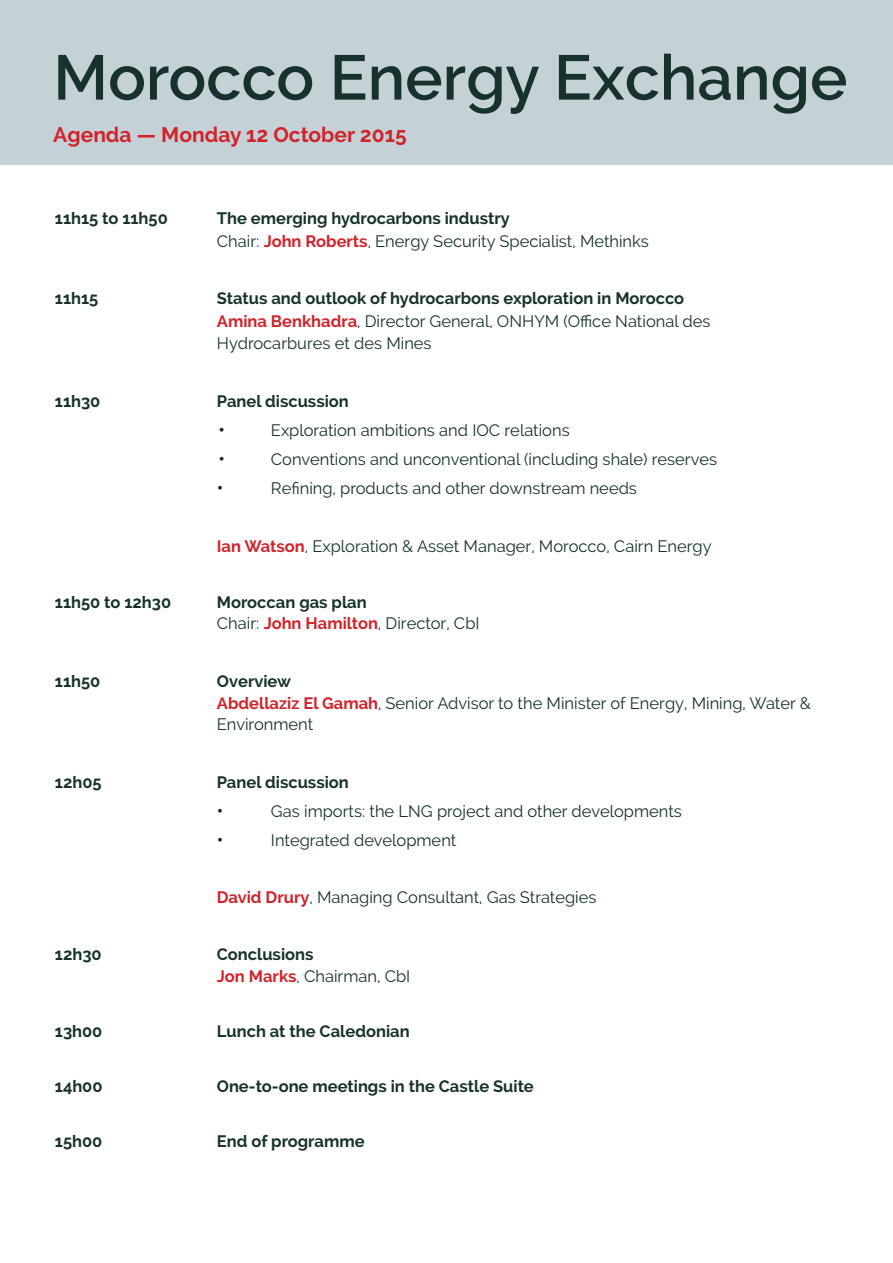
<style>
.page{position:relative;width:893px;height:1263px;background:#fff}
.page>*{position:absolute;margin:0;border:0;box-sizing:border-box;transform-origin:0 0}
.t1{font:600 63px "Raleway";color:#17322c}
.t2{font:700 21px "Raleway";color:#d1232a}
.t3{font:700 18px "Raleway";color:#231f20}
.t4{font:16.5px/22.5px "Raleway";color:#17322c}
.t5{font:700 16.5px "Raleway";color:#17322c}
.s1{font-weight:700}
.s2{font-weight:700;color:#d1232a}
</style>
<div class="page">
<div style="left:0;top:0;width:893px;height:164px;background:#c4d2d8"></div>
<h1 class="t1" style="left:53px;top:41px;width:796px">Morocco Energy Exchange</h1>
<p class="t2" style="left:53px;top:122px;width:355px">Agenda — Monday 12 October 2015</p>
<p class="t5" style="left:55px;top:209px;width:114px">11h15 to 11h50</p>
<p class="t4" style="left:217px;top:207px;width:433px"><span class="s1">The emerging hydrocarbons industry<br></span>Chair: <span class="s2">John Roberts</span>, Energy Security Specialist, Methinks</p>
<p class="t5" style="left:55px;top:289px;width:45px">11h15</p>
<p class="t4" style="left:217px;top:287px;width:495px"><span class="s1">Status and outlook of hydrocarbons exploration in Morocco<br></span><span class="s2">Amina Benkhadra</span>, Director General, ONHYM (Office National des<br>Hydrocarbures et des Mines</p>
<p class="t5" style="left:55px;top:392px;width:47px">11h30</p>
<p class="t5" style="left:217px;top:392px;width:133px">Panel discussion</p>
<p class="t3" style="left:218px;top:419px;width:8px">•</p>
<p class="t4" style="left:271px;top:419px;width:300px">Exploration ambitions and IOC relations</p>
<p class="t3" style="left:218px;top:448px;width:8px">•</p>
<p class="t4" style="left:271px;top:448px;width:448px">Conventions and unconventional (including shale) reserves</p>
<p class="t3" style="left:217px;top:477px;width:8px">•</p>
<p class="t4" style="left:271px;top:477px;width:368px">Refining, products and other downstream needs</p>
<p class="t4" style="left:217px;top:534px;width:496px"><span class="s2">Ian Watson</span>, Exploration &amp; Asset Manager, Morocco, Cairn Energy</p>
<p class="t5" style="left:55px;top:593px;width:118px">11h50 to 12h30</p>
<p class="t4" style="left:217px;top:591px;width:264px;line-height:21px"><span class="s1">Moroccan gas plan<br></span>Chair: <span class="s2">John Hamilton</span>, Director, CbI</p>
<p class="t5" style="left:55px;top:671px;width:47px">11h50</p>
<p class="t4" style="left:217px;top:669px;width:595px"><span class="s1">Overview<br></span><span class="s2">Abdellaziz El Gamah</span>, Senior Advisor to the Minister of Energy, Mining, Water &amp;</p>
<p class="t4" style="left:217px;top:713px;width:98px">Environment</p>
<p class="t5" style="left:55px;top:773px;width:48px">12h05</p>
<p class="t5" style="left:217px;top:773px;width:133px">Panel discussion</p>
<p class="t3" style="left:217px;top:800px;width:8px">•</p>
<p class="t4" style="left:271px;top:800px;width:412px">Gas imports: the LNG project and other developments</p>
<p class="t3" style="left:217px;top:829px;width:8px">•</p>
<p class="t4" style="left:271px;top:828px;width:187px">Integrated development</p>
<p class="t4" style="left:217px;top:886px;width:381px"><span class="s2">David Drury</span>, Managing Consultant, Gas Strategies</p>
<p class="t5" style="left:55px;top:944px;width:48px">12h30</p>
<p class="t4" style="left:217px;top:942px;width:195px"><span class="s1">Conclusions<br></span><span class="s2">Jon Marks</span>, Chairman, CbI</p>
<p class="t5" style="left:55px;top:1022px;width:49px">13h00</p>
<p class="t5" style="left:217px;top:1022px;width:194px">Lunch at the Caledonian</p>
<p class="t5" style="left:55px;top:1076px;width:49px">14h00</p>
<p class="t5" style="left:217px;top:1076px;width:318px">One-to-one meetings in the Castle Suite</p>
<p class="t5" style="left:55px;top:1131px;width:49px">15h00</p>
<p class="t5" style="left:217px;top:1131px;width:149px">End of programme</p>
</div>
